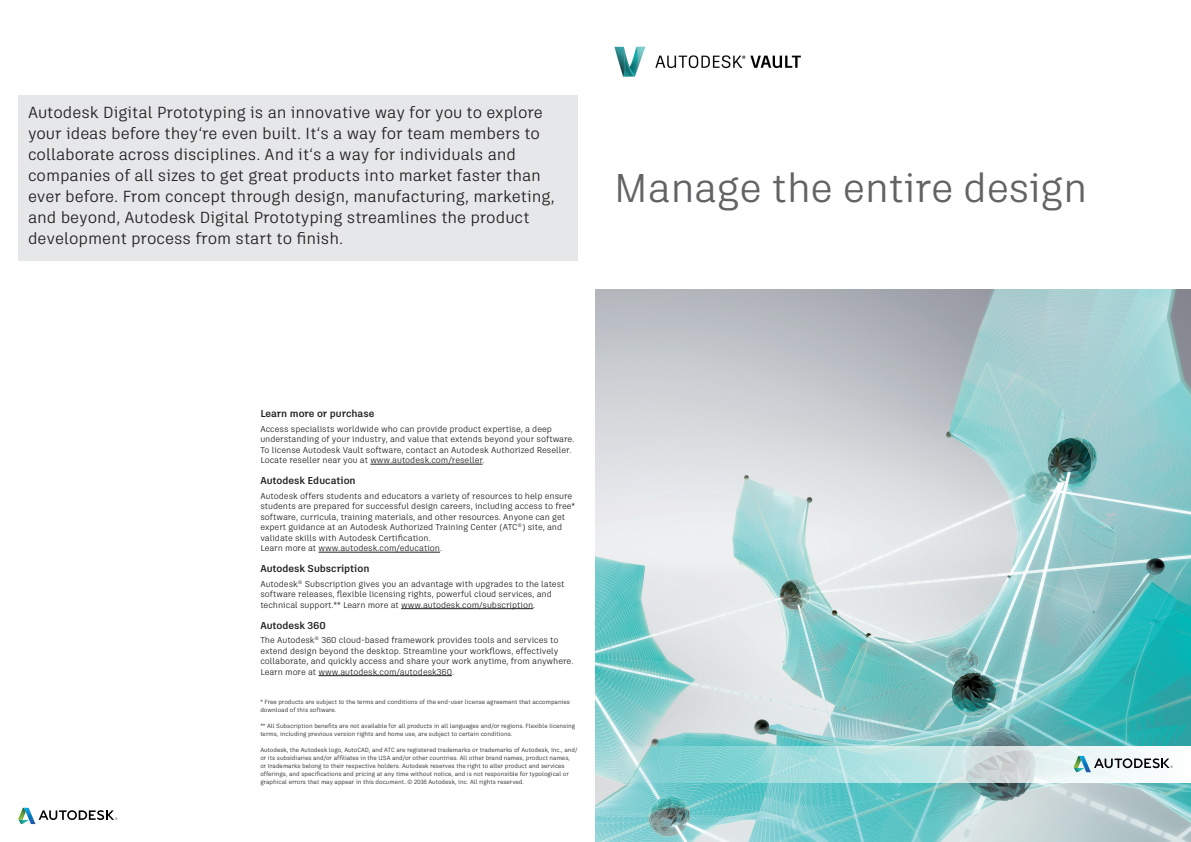
<style>
.page{position:relative;width:1191px;height:842px;background:#fff}
.page>*{position:absolute;margin:0;border:0;box-sizing:border-box;transform-origin:0 0}
.Headline__Level_1{font:40px "Artifakt Legend";letter-spacing:-.01em;color:#636366}
.Pull_Quote__Level_2{font:16px/21px "Artifakt Legend";color:#231f20}
.Text_Heading{font:700 10px "Artifakt Legend";color:#231f20}
.Body_Text{font:8.5px/10.5px "Artifakt Legend";color:#231f20}
.Tradegraph{font:6px/8px "Artifakt Legend";color:#231f20}
</style>
<div class="page">
<img style="left:595px;top:289px;width:596px;height:553px">
<svg style="left:18px;top:808px;width:99px;height:16px"></svg>
<svg style="left:595px;top:746px;width:596px;height:37px;background:#b9e1e2"></svg>
<svg style="left:1073px;top:756px;width:99px;height:16px"></svg>
<img style="left:614px;top:46px;width:187px;height:31px">
<div style="left:18px;top:96px;width:559px;height:165px;background:#e6e7e9"></div>
<hr style="left:370px;top:464px;width:112px;height:1px;background:#231f20">
<hr style="left:318px;top:552px;width:122px;height:1px;background:#231f20">
<hr style="left:401px;top:608px;width:132px;height:1px;background:#231f20">
<hr style="left:318px;top:675px;width:134px;height:1px;background:#231f20">
<p class="Pull_Quote__Level_2" style="left:28px;top:102px;width:528px">Autodesk Digital Prototyping is an innovative way for you to explore your ideas before they‘re even built. It‘s a way for team members to collaborate across disciplines. And it‘s a way for individuals and companies of all sizes to get great products into market faster than ever before. From concept through design, manufacturing, marketing, and beyond, Autodesk Digital Prototyping streamlines the product development process from start to finish.</p>
<p class="Headline__Level_1" style="left:613px;top:160px;width:475px">Manage the entire design</p>
<p class="Text_Heading" style="left:260px;top:407px;width:115px">Learn more or purchase</p>
<p class="Body_Text" style="left:260px;top:424px;width:315px">Access specialists worldwide who can provide product expertise, a deep understanding of your industry, and value that extends beyond your software.<br>To license Autodesk Vault software, contact an Autodesk Authorized Reseller.<br>Locate reseller near you at www.autodesk.com/reseller.</p>
<p class="Text_Heading" style="left:260px;top:474px;width:97px">Autodesk Education</p>
<p class="Body_Text" style="left:260px;top:491px;width:316px">Autodesk offers students and educators a variety of resources to help ensure students are prepared for successful design careers, including access to free* software, curricula, training materials, and other resources. Anyone can get expert guidance at an Autodesk Authorized Training Center (ATC<sup>®</sup>) site, and validate skills with Autodesk Certification.<br>Learn more at www.autodesk.com/education.</p>
<p class="Text_Heading" style="left:260px;top:562px;width:111px">Autodesk Subscription</p>
<p class="Body_Text" style="left:260px;top:579px;width:306px">Autodesk<sup>®</sup> Subscription gives you an advantage with upgrades to the latest software releases, flexible licensing rights, powerful cloud services, and technical support.** Learn more at www.autodesk.com/subscription.</p>
<p class="Text_Heading" style="left:260px;top:618px;width:67px">Autodesk 360</p>
<p class="Body_Text" style="left:260px;top:635px;width:315px">The Autodesk<sup>®</sup> 360 cloud-based framework provides tools and services to extend design beyond the desktop. Streamline your workflows, effectively collaborate, and quickly access and share your work anytime, from anywhere.<br>Learn more at www.autodesk.com/autodesk360.</p>
<p class="Tradegraph" style="left:260px;top:698px;width:311px">* Free products are subject to the terms and conditions of the end-user license agreement that accompanies download of this software.</p>
<p class="Tradegraph" style="left:260px;top:722px;width:316px">** All Subscription benefits are not available for all products in all languages and/or regions. Flexible licensing terms, including previous version rights and home use, are subject to certain conditions.</p>
<p class="Tradegraph" style="left:260px;top:746px;width:318px">Autodesk, the Autodesk logo, AutoCAD, and ATC are registered trademarks or trademarks of Autodesk, Inc., and/ or its subsidiaries and/or affiliates in the USA and/or other countries. All other brand names, product names, or trademarks belong to their respective holders. Autodesk reserves the right to alter product and services offerings, and specifications and pricing at any time without notice, and is not responsible for typological or graphical errors that may appear in this document..© 2016 Autodesk, Inc. All rights reserved.</p>
</div>
